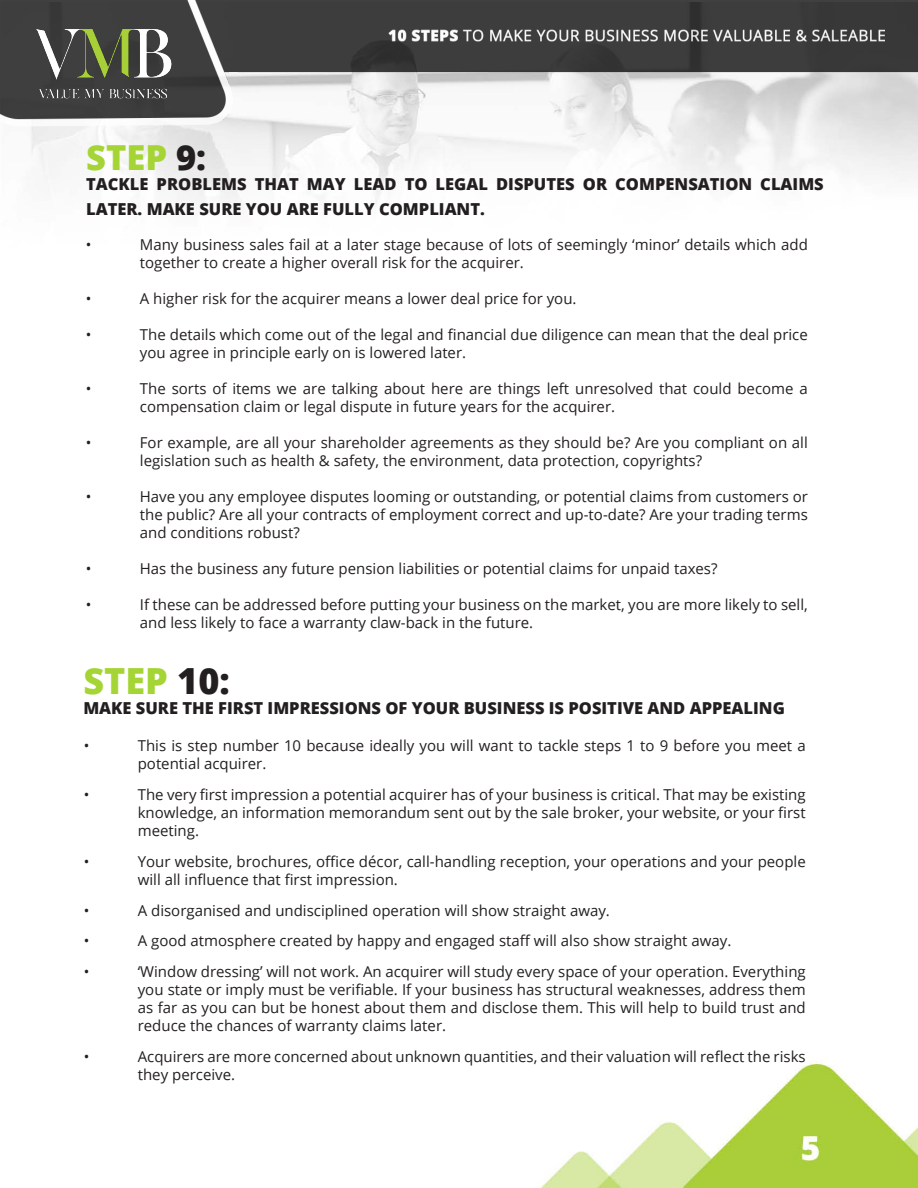
<style>
.page{position:relative;width:918px;height:1188px;background:#fff}
.page>*{position:absolute;margin:0;border:0;box-sizing:border-box;transform-origin:0 0}
.t1{font:800 36px "Open Sans";color:#a4d534}
.t2{font:800 34.5px "Open Sans";color:#a4d534}
.t3{font:800 16.5px/25.2px "Open Sans";color:#231f20}
.t4{font:15px/18px "Open Sans";color:#231f20}
.s1{color:#231f20}
</style>
<div class="page">
<img style="left:31px;top:131px;width:887px;height:1057px">
<img style="left:0;top:0;width:918px;height:131px">
<img style="left:21px;top:4px;width:169px;height:111px">
<p class="t2" style="left:86px;top:131px;width:122px">STEP <span class="s1">9:</span></p>
<p class="t3" style="left:86px;top:171px;width:739px">TACKLE PROBLEMS THAT MAY LEAD TO LEGAL DISPUTES OR COMPENSATION CLAIMS<br>LATER. MAKE SURE YOU ARE FULLY COMPLIANT.</p>
<p class="t4" style="left:86px;top:235px;width:7px">•</p>
<p class="t4" style="left:140px;top:235px;width:670px">Many business sales fail at a later stage because of lots of seemingly ‘minor’ details which add together to create a higher overall risk for the acquirer.</p>
<p class="t4" style="left:86px;top:289px;width:7px">•</p>
<p class="t4" style="left:140px;top:289px;width:438px">A higher risk for the acquirer means a lower deal price for you.</p>
<p class="t4" style="left:86px;top:325px;width:7px">•</p>
<p class="t4" style="left:140px;top:325px;width:669px">The details which come out of the legal and financial due diligence can mean that the deal price you agree in principle early on is lowered later.</p>
<p class="t4" style="left:86px;top:379px;width:7px">•</p>
<p class="t4" style="left:140px;top:379px;width:669px">The sorts of items we are talking about here are things left unresolved that could become a compensation claim or legal dispute in future years for the acquirer.</p>
<p class="t4" style="left:86px;top:433px;width:7px">•</p>
<p class="t4" style="left:140px;top:433px;width:670px">For example, are all your shareholder agreements as they should be? Are you compliant on all legislation such as health &amp; safety, the environment, data protection, copyrights?</p>
<p class="t4" style="left:86px;top:487px;width:7px">•</p>
<p class="t4" style="left:140px;top:487px;width:669px;text-align:justify">Have you any employee disputes looming or outstanding, or potential claims from customers or the public? Are all your contracts of employment correct and up-to-date? Are your trading terms and conditions robust?</p>
<p class="t4" style="left:86px;top:559px;width:7px">•</p>
<p class="t4" style="left:140px;top:559px;width:579px">Has the business any future pension liabilities or potential claims for unpaid taxes?</p>
<p class="t4" style="left:86px;top:595px;width:7px">•</p>
<p class="t4" style="left:140px;top:595px;width:669px">If these can be addressed before putting your business on the market, you are more likely to sell, and less likely to face a warranty claw-back in the future.</p>
<p class="t1" style="left:83px;top:654px;width:148px">STEP <span class="s1">10:</span></p>
<p class="t3" style="left:83px;top:695px;width:703px">MAKE SURE THE FIRST IMPRESSIONS OF YOUR BUSINESS IS POSITIVE AND APPEALING</p>
<p class="t4" style="left:84px;top:737px;width:7px">•</p>
<p class="t4" style="left:138px;top:737px;width:669px">This is step number 10 because ideally you will want to tackle steps 1 to 9 before you meet a potential acquirer.</p>
<p class="t4" style="left:84px;top:785px;width:7px">•</p>
<p class="t4" style="left:138px;top:785px;width:669px;text-align:justify">The very first impression a potential acquirer has of your business is critical. That may be existing knowledge, an information memorandum sent out by the sale broker, your website, or your first meeting.</p>
<p class="t4" style="left:84px;top:852px;width:7px">•</p>
<p class="t4" style="left:138px;top:852px;width:669px">Your website, brochures, office décor, call-handling reception, your operations and your people will all influence that first impression.</p>
<p class="t4" style="left:84px;top:901px;width:7px">•</p>
<p class="t4" style="left:138px;top:901px;width:474px">A disorganised and undisciplined operation will show straight away.</p>
<p class="t4" style="left:84px;top:932px;width:7px">•</p>
<p class="t4" style="left:138px;top:932px;width:595px">A good atmosphere created by happy and engaged staff will also show straight away.</p>
<p class="t4" style="left:84px;top:962px;width:7px">•</p>
<p class="t4" style="left:138px;top:962px;width:670px;text-align:justify">‘Window dressing’ will not work. An acquirer will study every space of your operation. Everything you state or imply must be verifiable. If your business has structural weaknesses, address them as far as you can but be honest about them and disclose them. This will help to build trust and reduce the chances of warranty claims later.</p>
<p class="t4" style="left:84px;top:1047px;width:7px">•</p>
<p class="t4" style="left:138px;top:1047px;width:669px">Acquirers are more concerned about unknown quantities, and their valuation will reflect the risks they perceive.</p>
</div>
